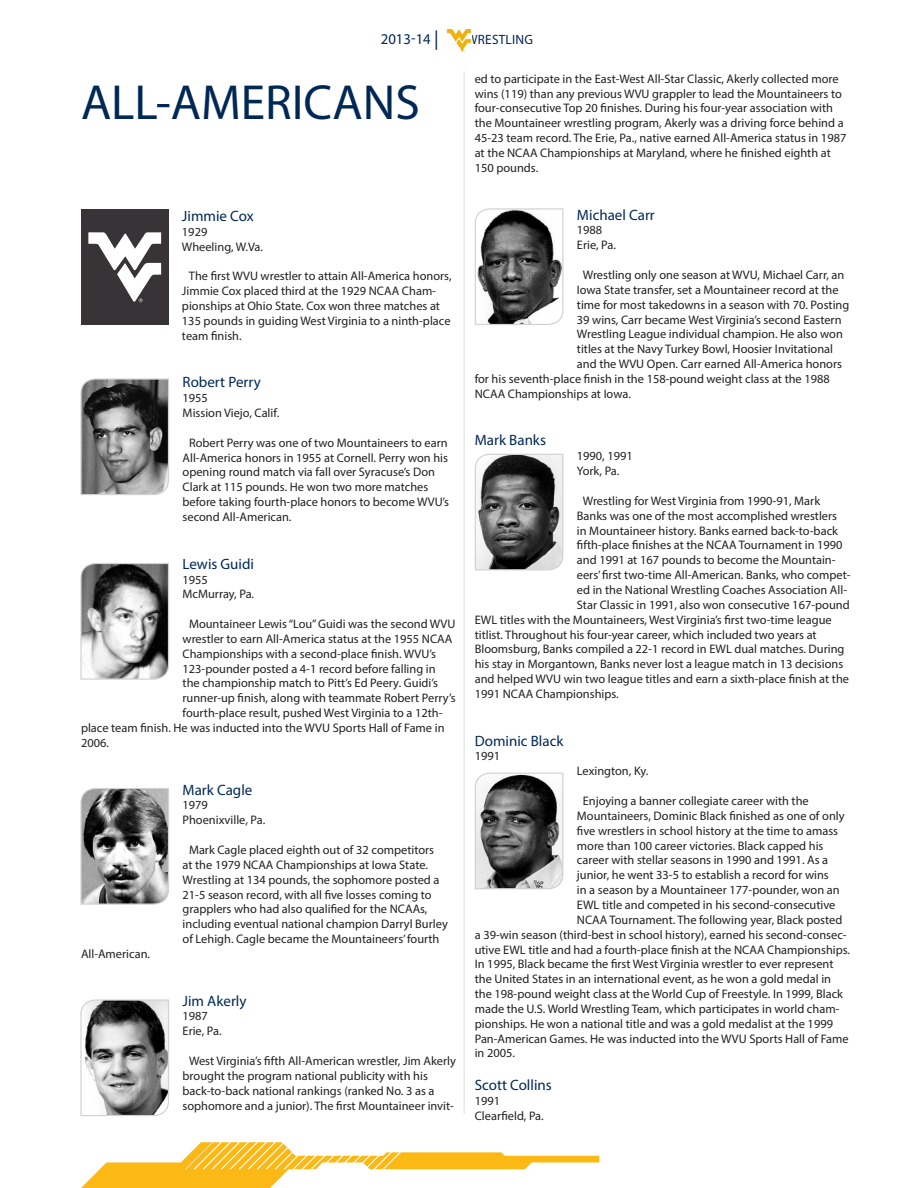
<style>
.page{position:relative;width:918px;height:1188px;background:#fff}
.page>*{position:absolute;margin:0;border:0;box-sizing:border-box;transform-origin:0 0}
.t1{font:49.5px "Myriad Pro";color:#002855}
.t2{font:15px "Myriad Pro";color:#002855}
.t3{font:13.5px "Myriad Pro";letter-spacing:.02em;color:#002855}
.t4{font:12.3px/14.9px "Myriad Pro";color:#231f20}
.s1{font-size:19.5px}
</style>
<div class="page">
<img style="left:447px;top:29px;width:25px;height:22px">
<div style="left:81px;top:210px;width:87px;height:115px;background:#383336"></div>
<svg style="left:80px;top:378px;width:89px;height:117px;background:#717171"></svg>
<svg style="left:80px;top:563px;width:89px;height:117px"></svg>
<svg style="left:80px;top:788px;width:89px;height:117px;background:#868686"></svg>
<svg style="left:80px;top:999px;width:519px;height:189px"></svg>
<svg style="left:474px;top:208px;width:90px;height:117px"></svg>
<svg style="left:474px;top:453px;width:90px;height:118px;background:#767676"></svg>
<svg style="left:474px;top:772px;width:90px;height:118px;background:#7d7d7d"></svg>
<hr style="left:464px;top:71px;width:1px;height:1043px;background:#e6e7e9">
<svg style="left:88px;top:232px;width:73px;height:71px"></svg>
<p class="t2" style="left:381px;top:30px;width:60px">2013-14 <span class="s1">|</span></p>
<p class="t3" style="left:466px;top:31px;width:68px">WRESTLING</p>
<p class="t1" style="left:81px;top:72px;width:340px">ALL-AMERICANS</p>
<p class="t2" style="left:182px;top:207px;width:73px">Jimmie Cox</p>
<p class="t4" style="left:182px;top:224px;width:27px">1929</p>
<p class="t4" style="left:182px;top:239px;width:83px">Wheeling, W.Va.</p>
<p class="t4" style="left:182px;top:268px;width:271px;text-indent:7px">The first WVU wrestler to attain All-America honors, Jimmie Cox placed third at the 1929 NCAA Cham&shy;pionships at Ohio State. Cox won three matches at 135 pounds in guiding West Virginia to a ninth-place team finish.</p>
<p class="t2" style="left:183px;top:373px;width:80px">Robert Perry</p>
<p class="t4" style="left:183px;top:390px;width:27px">1955</p>
<p class="t4" style="left:183px;top:405px;width:98px">Mission Viejo, Calif.</p>
<p class="t4" style="left:183px;top:435px;width:268px;text-indent:6px">Robert Perry was one of two Mountaineers to earn All-America honors in 1955 at Cornell. Perry won his opening round match via fall over Syracuse’s Don Clark at 115 pounds. He won two more matches before taking fourth-place honors to become WVU’s second All-American.</p>
<p class="t2" style="left:183px;top:554px;width:73px">Lewis Guidi</p>
<p class="t4" style="left:183px;top:572px;width:27px">1955</p>
<p class="t4" style="left:183px;top:587px;width:73px">McMurray, Pa.</p>
<p class="t4" style="left:189px;top:616px;width:268px">Mountaineer Lewis “Lou” Guidi was the second WVU</p>
<p class="t4" style="left:183px;top:631px;width:271px">wrestler to earn All-America status at the 1955 NCAA</p>
<p class="t4" style="left:183px;top:646px;width:255px">Championships with a second-place finish. WVU’s</p>
<p class="t4" style="left:183px;top:661px;width:255px">123-pounder posted a 4-1 record before falling in</p>
<p class="t4" style="left:183px;top:676px;width:257px">the championship match to Pitt’s Ed Peery. Guidi’s</p>
<p class="t4" style="left:183px;top:691px;width:275px">runner-up finish, along with teammate Robert Perry’s</p>
<p class="t4" style="left:183px;top:705px;width:261px">fourth-place result, pushed West Virginia to a 12th-</p>
<p class="t4" style="left:81px;top:720px;width:365px">place team finish. He was inducted into the WVU Sports Hall of Fame in</p>
<p class="t4" style="left:81px;top:735px;width:29px">2006.</p>
<p class="t2" style="left:183px;top:780px;width:71px">Mark Cagle</p>
<p class="t4" style="left:183px;top:798px;width:27px">1979</p>
<p class="t4" style="left:183px;top:813px;width:84px">Phoenixville, Pa.</p>
<p class="t4" style="left:183px;top:842px;width:267px;text-indent:6px">Mark Cagle placed eighth out of 32 competitors<br>at the 1979 NCAA Championships at Iowa State.<br>Wrestling at 134 pounds, the sophomore posted a 21-5 season record, with all five losses coming to grapplers who had also qualified for the NCAAs, including eventual national champion Darryl Burley of Lehigh. Cagle became the Mountaineers’ fourth</p>
<p class="t4" style="left:81px;top:946px;width:71px">All-American.</p>
<p class="t2" style="left:183px;top:991px;width:66px">Jim Akerly</p>
<p class="t4" style="left:183px;top:1009px;width:27px">1987</p>
<p class="t4" style="left:183px;top:1024px;width:41px">Erie, Pa.</p>
<p class="t4" style="left:183px;top:1053px;width:275px;text-indent:6px">West Virginia’s fifth All-American wrestler, Jim Akerly brought the program national publicity with his back-to-back national rankings (ranked No. 3 as a sophomore and a junior). The first Mountaineer invit-</p>
<p class="t4" style="left:475px;top:71px;width:373px">ed to participate in the East-West All-Star Classic, Akerly collected more wins (119) than any previous WVU grappler to lead the Mountaineers to four-consecutive Top 20 finishes. During his four-year association with the Mountaineer wrestling program, Akerly was a driving force behind a 45-23 team record. The Erie, Pa., native earned All-America status in 1987 at the NCAA Championships at Maryland, where he finished eighth at 150 pounds.</p>
<p class="t2" style="left:577px;top:205px;width:79px">Michael Carr</p>
<p class="t4" style="left:577px;top:223px;width:27px">1988</p>
<p class="t4" style="left:577px;top:238px;width:41px">Erie, Pa.</p>
<p class="t4" style="left:583px;top:267px;width:263px">Wrestling only one season at WVU, Michael Carr, an</p>
<p class="t4" style="left:577px;top:282px;width:263px">Iowa State transfer, set a Mountaineer record at the</p>
<p class="t4" style="left:577px;top:297px;width:274px">time for most takedowns in a season with 70. Posting</p>
<p class="t4" style="left:577px;top:312px;width:266px">39 wins, Carr became West Virginia’s second Eastern</p>
<p class="t4" style="left:577px;top:327px;width:268px">Wrestling League individual champion. He also won</p>
<p class="t4" style="left:577px;top:341px;width:258px">titles at the Navy Turkey Bowl, Hoosier Invitational</p>
<p class="t4" style="left:577px;top:356px;width:267px">and the WVU Open. Carr earned All-America honors</p>
<p class="t4" style="left:475px;top:371px;width:357px">for his seventh-place finish in the 158-pound weight class at the 1988</p>
<p class="t4" style="left:475px;top:386px;width:158px">NCAA Championships at Iowa.</p>
<p class="t2" style="left:475px;top:431px;width:73px">Mark Banks</p>
<p class="t4" style="left:577px;top:449px;width:57px">1990, 1991</p>
<p class="t4" style="left:577px;top:463px;width:44px">York, Pa.</p>
<p class="t4" style="left:583px;top:493px;width:239px">Wrestling for West Virginia from 1990-91, Mark</p>
<p class="t4" style="left:577px;top:508px;width:262px">Banks was one of the most accomplished wrestlers</p>
<p class="t4" style="left:577px;top:523px;width:263px">in Mountaineer history. Banks earned back-to-back</p>
<p class="t4" style="left:577px;top:538px;width:267px">fifth-place finishes at the NCAA Tournament in 1990</p>
<p class="t4" style="left:577px;top:553px;width:260px">and 1991 at 167 pounds to become the Mountain-</p>
<p class="t4" style="left:577px;top:567px;width:275px">eers’ first two-time All-American. Banks, who compet-</p>
<p class="t4" style="left:577px;top:582px;width:272px">ed in the National Wrestling Coaches Association All-</p>
<p class="t4" style="left:577px;top:597px;width:274px">Star Classic in 1991, also won consecutive 167-pound</p>
<p class="t4" style="left:475px;top:612px;width:358px">EWL titles with the Mountaineers, West Virginia’s first two-time league</p>
<p class="t4" style="left:475px;top:627px;width:343px">titlist. Throughout his four-year career, which included two years at</p>
<p class="t4" style="left:475px;top:642px;width:371px">Bloomsburg, Banks compiled a 22-1 record in EWL dual matches. During</p>
<p class="t4" style="left:475px;top:656px;width:370px">his stay in Morgantown, Banks never lost a league match in 13 decisions</p>
<p class="t4" style="left:475px;top:671px;width:376px">and helped WVU win two league titles and earn a sixth-place finish at the</p>
<p class="t4" style="left:475px;top:686px;width:146px">1991 NCAA Championships.</p>
<p class="t2" style="left:475px;top:731px;width:90px">Dominic Black</p>
<p class="t4" style="left:475px;top:749px;width:27px">1991</p>
<p class="t4" style="left:577px;top:764px;width:73px">Lexington, Ky.</p>
<p class="t4" style="left:583px;top:793px;width:228px">Enjoying a banner collegiate career with the</p>
<p class="t4" style="left:577px;top:808px;width:269px">Mountaineers, Dominic Black finished as one of only</p>
<p class="t4" style="left:577px;top:823px;width:263px">five wrestlers in school history at the time to amass</p>
<p class="t4" style="left:577px;top:838px;width:248px">more than 100 career victories. Black capped his</p>
<p class="t4" style="left:577px;top:853px;width:253px">career with stellar seasons in 1990 and 1991. As a</p>
<p class="t4" style="left:577px;top:868px;width:253px">junior, he went 33-5 to establish a record for wins</p>
<p class="t4" style="left:577px;top:882px;width:264px">in a season by a Mountaineer 177-pounder, won an</p>
<p class="t4" style="left:577px;top:897px;width:260px">EWL title and competed in his second-consecutive</p>
<p class="t4" style="left:577px;top:912px;width:267px">NCAA Tournament. The following year, Black posted</p>
<p class="t4" style="left:475px;top:927px;width:373px">a 39-win season (third-best in school history), earned his second-consec-</p>
<p class="t4" style="left:475px;top:942px;width:377px">utive EWL title and had a fourth-place finish at the NCAA Championships.</p>
<p class="t4" style="left:475px;top:957px;width:360px">In 1995, Black became the first West Virginia wrestler to ever represent</p>
<p class="t4" style="left:475px;top:971px;width:358px">the United States in an international event, as he won a gold medal in</p>
<p class="t4" style="left:475px;top:986px;width:370px">the 198-pound weight class at the World Cup of Freestyle. In 1999, Black</p>
<p class="t4" style="left:475px;top:1001px;width:366px">made the U.S. World Wrestling Team, which participates in world cham-</p>
<p class="t4" style="left:475px;top:1016px;width:360px">pionships. He won a national title and was a gold medalist at the 1999</p>
<p class="t4" style="left:475px;top:1031px;width:376px">Pan-American Games. He was inducted into the WVU Sports Hall of Fame</p>
<p class="t4" style="left:475px;top:1046px;width:42px">in 2005.</p>
<p class="t2" style="left:475px;top:1076px;width:79px">Scott Collins</p>
<p class="t4" style="left:475px;top:1093px;width:27px">1991</p>
<p class="t4" style="left:475px;top:1108px;width:71px">Clearfield, Pa.</p>
</div>
